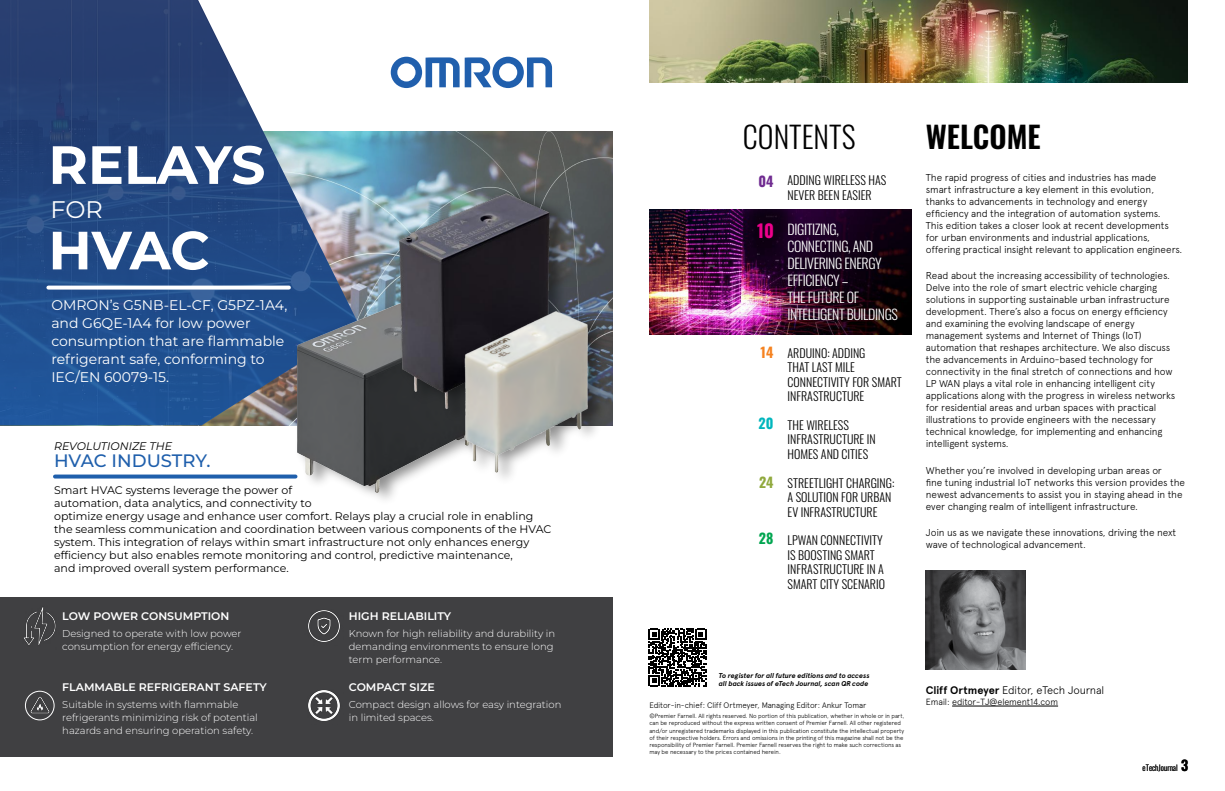
<style>
.page{position:relative;width:1225px;height:791px;background:#fff}
.page>*{position:absolute;margin:0;border:0;box-sizing:border-box;transform-origin:0 0}
.t1{font:700 53.8px/85.5px "Montserrat";letter-spacing:-.005em;color:#fff}
.t2{font:300 30px "Oswald";color:#000}
.t3{font:600 30px "Oswald";color:#000}
.t4{font:24px "Montserrat";color:#fff}
.t5{font:500 18px "Montserrat";letter-spacing:-.005em;color:#1f5fac}
.t6{font:700 18px "Oswald";color:#ec008b}
.t7{font:14px/18px "Montserrat";color:#fff}
.t8{font:300 14px/17px "Oswald";letter-spacing:-.03em;color:#fff}
.t9{font:700 14px "Oswald";color:#6f2b90}
.t10{font:700 14px "Oswald";color:#f5821f}
.t11{font:700 14px "Oswald";color:#00b6bd}
.t12{font:700 14px "Oswald";color:#90a93d}
.t13{font:700 14px "Oswald";color:#00a550}
.t14{font:300 12px/14.4px "Oswald";color:#000}
.t15{font:11px/13px "Montserrat";color:#000}
.t16{font:600 11px "Montserrat";color:#fff}
.t17{font:300 11px "Apercu Avnet";letter-spacing:-.015em;color:#000}
.t18{font:italic 11px "Montserrat";color:#000}
.t19{font:300 10px/12px "Apercu Pro";letter-spacing:-.015em;color:#000}
.t20{font:300 10px/13px "Montserrat";color:#fff}
.t21{font:300 9px "Apercu Avnet";letter-spacing:-.01em;color:#000}
.t22{font:300 8px "Apercu Avnet";letter-spacing:-.015em;color:#000}
.t23{font:300 8px "Oswald";color:#000}
.t24{font:italic 700 7px/8.4px "Apercu Avnet";letter-spacing:-.005em;color:#000}
.t25{font:300 6px/7.2px "Apercu Avnet";letter-spacing:-.015em;color:#000}
.s1{font-weight:700}
.s2{font-weight:600;font-size:14px}
</style>
<div class="page">
<img style="left:649px;top:209px;width:262px;height:125px">
<hr style="left:952px;top:706px;width:106px;height:1px;background:#000">
<img style="left:926px;top:570px;width:99px;height:100px">
<img style="left:649px;top:0;width:538px;height:82px">
<svg style="left:648px;top:629px;width:58px;height:57px"></svg>
<div style="left:0;top:597px;width:612px;height:160px;background:#404042"></div>
<img style="left:359px;top:131px;width:253px;height:294px">
<img style="left:0;top:0;width:359px;height:425px">
<svg style="left:391px;top:57px;width:68px;height:31px"></svg>
<svg style="left:465px;top:57px;width:87px;height:31px"></svg>
<img style="left:290px;top:285px;width:104px;height:215px">
<img style="left:298px;top:297px;width:159px;height:195px">
<img style="left:393px;top:181px;width:180px;height:246px">
<img style="left:362px;top:188px;width:223px;height:224px">
<img style="left:457px;top:300px;width:154px;height:179px">
<img style="left:463px;top:311px;width:124px;height:161px">
<svg style="left:48px;top:286px;width:241px;height:4px"></svg>
<img style="left:308px;top:610px;width:32px;height:32px">
<img style="left:24px;top:607px;width:32px;height:38px">
<img style="left:28px;top:693px;width:23px;height:23px">
<div style="left:25px;top:691px;width:30px;height:29px;border:1px solid #fff;border-radius:50%"></div>
<img style="left:308px;top:690px;width:32px;height:31px">
<svg style="left:55px;top:474px;width:240px;height:4px"></svg>
<h1 class="t1" style="left:48px;top:121px;width:218px">RELAYS<br>HVAC</h1>
<h3 class="t4" style="left:50px;top:193px;width:54px">FOR</h3>
<h3 class="t7" style="left:51px;top:296px;width:237px">OMRON’s G5NB-EL-CF, G5PZ-1A4, and G6QE-1A4 for low power consumption that are flammable refrigerant safe, conforming to<br>IEC/EN 60079-15.</h3>
<p class="t18" style="left:54px;top:438px;width:119px">REVOLUTIONIZE THE</p>
<h3 class="t5" style="left:54px;top:449px;width:158px">HVAC INDUSTRY.</h3>
<p class="t15" style="left:54px;top:483px;width:499px">Smart HVAC systems leverage the power of<br>automation, data analytics, and connectivity to<br>optimize energy usage and enhance user comfort. Relays play a crucial role in enabling the seamless communication and coordination between various components of the HVAC system. This integration of relays within smart infrastructure not only enhances energy efficiency but also enables remote monitoring and control, predictive maintenance,<br>and improved overall system performance.</p>
<p class="t16" style="left:62px;top:609px;width:169px">LOW POWER CONSUMPTION</p>
<p class="t20" style="left:62px;top:627px;width:181px">Designed to operate with low power consumption for energy efficiency.</p>
<p class="t16" style="left:62px;top:680px;width:206px">FLAMMABLE REFRIGERANT SAFETY</p>
<p class="t20" style="left:62px;top:698px;width:197px">Suitable in systems with flammable refrigerants minimizing risk of potential hazards and ensuring operation safety.</p>
<p class="t16" style="left:349px;top:609px;width:104px">HIGH RELIABILITY</p>
<p class="t20" style="left:349px;top:627px;width:208px">Known for high reliability and durability in demanding environments to ensure long term performance.</p>
<p class="t16" style="left:349px;top:680px;width:87px">COMPACT SIZE</p>
<p class="t20" style="left:349px;top:698px;width:214px">Compact design allows for easy integration in limited spaces.</p>
<h2 class="t2" style="left:743px;top:110px;width:114px">CONTENTS</h2>
<h3 class="t9" style="left:758px;top:174px;width:17px">04</h3>
<h3 class="t6" style="left:757px;top:221px;width:18px">10</h3>
<h3 class="t10" style="left:760px;top:345px;width:14px">14</h3>
<h3 class="t11" style="left:758px;top:416px;width:16px">20</h3>
<h3 class="t12" style="left:759px;top:475px;width:16px">24</h3>
<h3 class="t13" style="left:759px;top:531px;width:16px">28</h3>
<p class="t14" style="left:787px;top:172px;width:100px">ADDING WIRELESS HAS<br>NEVER BEEN EASIER</p>
<h3 class="t8" style="left:787px;top:219px;width:112px">DIGITIZING,<br>CONNECTING, AND<br>DELIVERING ENERGY<br>EFFICIENCY –<br>THE FUTURE OF<br>INTELLIGENT BUILDINGS</h3>
<p class="t14" style="left:787px;top:345px;width:116px">ARDUINO: ADDING<br>THAT LAST MILE<br>CONNECTIVITY FOR SMART<br>INFRASTRUCTURE</p>
<p class="t14" style="left:787px;top:417px;width:90px">THE WIRELESS<br>INFRASTRUCTURE IN<br>HOMES AND CITIES</p>
<p class="t14" style="left:787px;top:474px;width:108px">STREETLIGHT CHARGING:<br>A SOLUTION FOR URBAN<br>EV INFRASTRUCTURE</p>
<p class="t14" style="left:787px;top:532px;width:99px">LPWAN CONNECTIVITY<br>IS BOOSTING SMART<br>INFRASTRUCTURE IN A<br>SMART CITY SCENARIO</p>
<h2 class="t3" style="left:926px;top:121px;width:116px">WELCOME</h2>
<p class="t19" style="left:926px;top:171px;width:258px">The rapid progress of cities and industries has made smart infrastructure a key element in this evolution, thanks to advancements in technology and energy efficiency and the integration of automation systems.<br>This edition takes a closer look at recent developments for urban environments and industrial applications, offering practical insight relevant to application engineers.</p>
<p class="t19" style="left:926px;top:269px;width:251px">Read about the increasing accessibility of technologies.<br>Delve into the role of smart electric vehicle charging solutions in supporting sustainable urban infrastructure development. There’s also a focus on energy efficiency and examining the evolving landscape of energy management systems and Internet of Things (IoT) automation that reshapes architecture. We also discuss the advancements in Arduino-based technology for connectivity in the final stretch of connections and how LP WAN plays a vital role in enhancing intelligent city applications along with the progress in wireless networks for residential areas and urban spaces with practical illustrations to provide engineers with the necessary technical knowledge, for implementing and enhancing intelligent systems.</p>
<p class="t19" style="left:926px;top:463px;width:261px">Whether you’re involved in developing urban areas or<br>fine tuning industrial IoT networks this version provides the newest advancements to assist you in staying ahead in the ever changing realm of intelligent infrastructure.</p>
<p class="t19" style="left:926px;top:525px;width:252px">Join us as we navigate these innovations, driving the next wave of technological advancement.</p>
<p class="t24" style="left:719px;top:670px;width:152px">To register for all future editions and to access all back issues of eTech Journal, scan QR code</p>
<p class="t22" style="left:649px;top:699px;width:218px">Editor-in-chief: Cliff Ortmeyer, Managing Editor: Ankur Tomar</p>
<p class="t25" style="left:649px;top:712px;width:256px">©Premier Farnell. All rights reserved. No portion of this publication, whether in whole or in part, can be reproduced without the express written consent of Premier Farnell. All other registered and/or unregistered trademarks displayed in this publication constitute the intellectual property of their respective holders. Errors and omissions in the printing of this magazine shall not be the responsibility of Premier Farnell. Premier Farnell reserves the right to make such corrections as may be necessary to the prices contained herein.</p>
<p class="t17" style="left:926px;top:682px;width:180px"><span class="s1">Cliff Ortmeyer</span> Editor, eTech Journal</p>
<p class="t21" style="left:926px;top:695px;width:134px">Email: editor-TJ@element14.com</p>
<p class="t23" style="left:1142px;top:760px;width:47px">eTechJournal <span class="s2">3</span></p>
</div>
